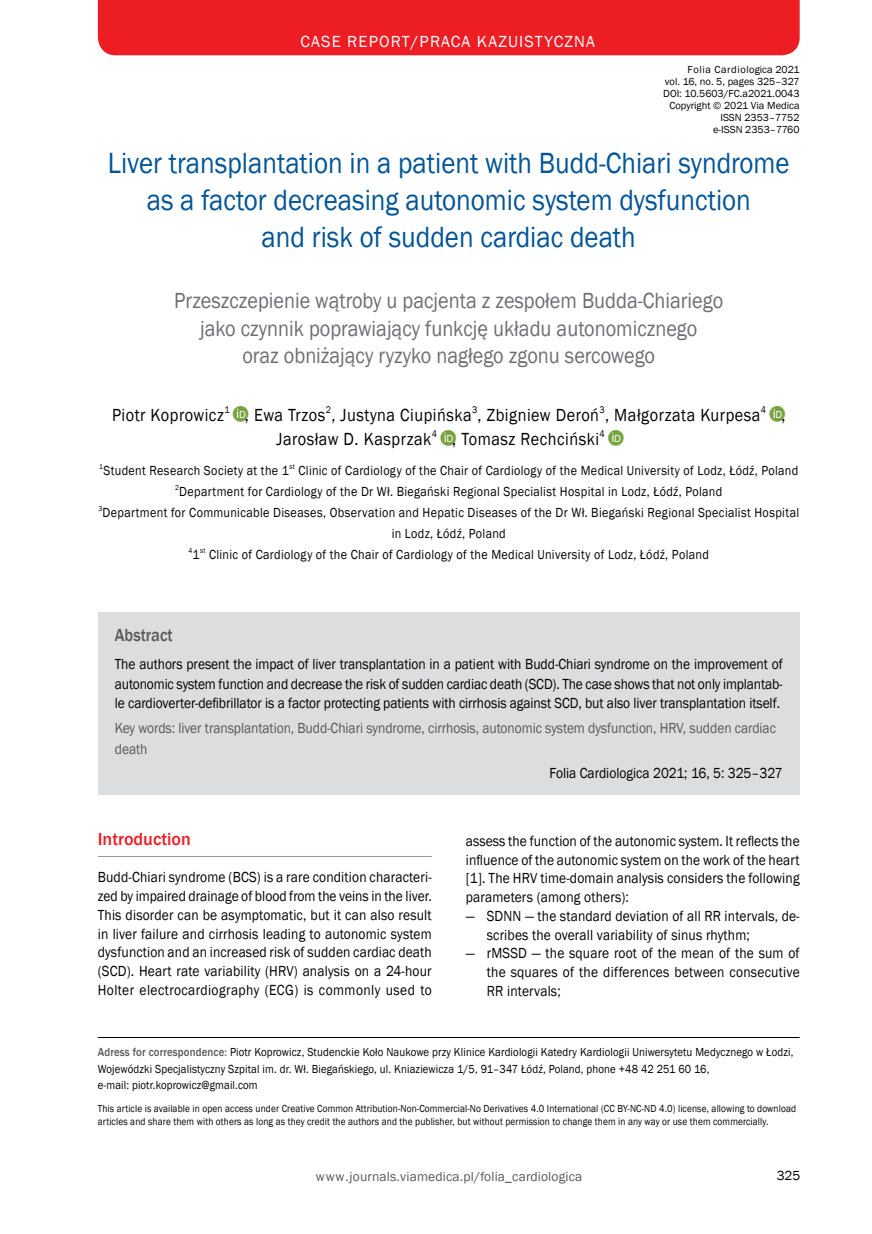
<style>
.page{position:relative;width:872px;height:1234px;background:#fff}
.page>*{position:absolute;margin:0;border:0;box-sizing:border-box;transform-origin:0 0}
.t1{font:36px "Franklin Gothic";color:#79a342}
.t2{font:30px/36.6px "Franklin Gothic";color:#005496;text-align:center;scale:.9 1}
.t3{font:22.5px/27.5px "Franklin Gothic";color:#6d6e71;text-align:center;scale:.9 1}
.t4{font:18px "Franklin Gothic";letter-spacing:.03em;color:#000;scale:.9 1}
.t5{font:500 18px "Franklin Gothic";color:#ed1d24}
.t6{font:500 18px "Franklin Gothic";color:#58595b;scale:.9 1}
.t7{font:16.5px "Franklin Gothic";letter-spacing:.07em;color:#fff}
.t8{font:15px/18.8px "Franklin Gothic";letter-spacing:.01em;color:#000;text-align:justify;scale:.9 1}
.t9{font:15px/20.5px "Franklin Gothic";letter-spacing:-.005em;color:#58595b;scale:.9 1}
.t10{font:13.5px/21px "Franklin Gothic";letter-spacing:.025em;color:#000;text-align:center;scale:.9 1}
.t11{font:13.5px "Franklin Gothic";letter-spacing:.01em;color:#58595b}
.t12{font:13.5px "Franklin Gothic";letter-spacing:.025em;color:#000}
.t13{font:12px/16.5px "Franklin Gothic";letter-spacing:.01em;color:#000;scale:.9 1}
.t14{font:10.5px/13.5px "Franklin Gothic";letter-spacing:.01em;color:#000;scale:.89 1}
.t15{font:10.5px/12px "Franklin Gothic";letter-spacing:.01em;color:#000;text-align:right}
.t16{font:9.9px "Franklin Gothic";color:#000;scale:.9 1}
.s1{font-size:36px;color:#79a342}
.s2{font-size:18px;color:#000}
.s3{font-weight:500;color:#58595b}
</style>
<div class="page">
<div style="left:98px;top:0;width:701px;height:55px;background:#ed1d24"></div>
<hr style="left:98px;top:1036px;width:701px;height:1px;background:#000">
<div style="left:98px;top:611px;width:701px;height:183px;background:#dcddde"></div>
<hr style="left:98px;top:855px;width:334px;height:1px;background:#939598">
<p class="t7" style="left:300px;top:31px;width:296px">CASE REPORT/PRACA KAZUISTYCZNA</p>
<p class="t15" style="left:663px;top:64px;width:138px">Folia Cardiologica 2021<br>vol. 16, no. 5, pages 325–327<br>DOI: 10.5603/FC.a2021.0043<br>Copyright © 2021 Via Medica<br>ISSN 2353–7752<br>e-ISSN 2353–7760</p>
<h2 class="t2" style="left:108px;top:146px;width:759px">Liver transplantation in a patient with Budd-Chiari syndrome as a factor decreasing autonomic system dysfunction<br>and risk of sudden cardiac death</h2>
<h3 class="t3" style="left:174px;top:287px;width:611px">Przeszczepienie wątroby u pacjenta z zespołem Budda-Chiariego jako czynnik poprawiający funkcję układu autonomicznego<br>oraz obniżający ryzyko nagłego zgonu sercowego</h3>
<p class="t4" style="left:112px;top:404px;width:722px">Piotr Koprowicz <span class="s1">●</span><sup>i</sup><sup>D</sup>, Ewa Trzos , Justyna Ciupińska , Zbigniew Deroń , Małgorzata Kurpesa</p>
<p class="t16" style="left:224px;top:403px;width:7px">1</p>
<p class="t16" style="left:326px;top:403px;width:7px">2</p>
<p class="t16" style="left:472px;top:403px;width:7px">3</p>
<p class="t16" style="left:599px;top:403px;width:7px">3</p>
<p class="t16" style="left:761px;top:403px;width:7px">4</p>
<h1 class="t1" style="left:766px;top:390px;width:23px">●<sup>i</sup><sup>D</sup><span class="s2">,</span></h1>
<p class="t4" style="left:276px;top:428px;width:360px">Jarosław D. Kasprzak<sup>4</sup><span class="s1">●</span><sup>i</sup><sup>D</sup>, Tomasz Rechciński</p>
<p class="t16" style="left:599px;top:427px;width:7px">4</p>
<h1 class="t1" style="left:605px;top:414px;width:23px">●<sup>i</sup> <sup>D</sup></h1>
<p class="t10" style="left:98px;top:460px;width:780px"><sup>1</sup>Student Research Society at the 1<sup>st</sup> Clinic of Cardiology of the Chair of Cardiology of the Medical University of Lodz, Łódź, Poland <sup>2</sup>Department for Cardiology of the Dr Wł. Biegański Regional Specialist Hospital in Lodz, Łódź, Poland<br><sup>3</sup>Department for Communicable Diseases, Observation and Hepatic Diseases of the Dr Wł. Biegański Regional Specialist Hospital in Lodz, Łódź, Poland<br><sup>4</sup>1<sup>st</sup> Clinic of Cardiology of the Chair of Cardiology of the Medical University of Lodz, Łódź, Poland</p>
<p class="t6" style="left:115px;top:624px;width:66px">Abstract</p>
<p class="t8" style="left:115px;top:654px;width:743px;line-height:19.5px">The authors present the impact of liver transplantation in a patient with Budd-Chiari syndrome on the improvement of autonomic system function and decrease the risk of sudden cardiac death (SCD). The case shows that not only implantab&shy;le cardioverter-defibrillator is a factor protecting patients with cirrhosis against SCD, but also liver transplantation itself.</p>
<p class="t9" style="left:115px;top:718px;width:736px">Key words: liver transplantation, Budd-Chiari syndrome, cirrhosis, autonomic system dysfunction, HRV, sudden cardiac death</p>
<p class="t8" style="left:549px;top:763px;width:260px">Folia Cardiologica 2021; 16, 5: 325–327</p>
<p class="t5" style="left:98px;top:827px;width:95px">Introduction</p>
<p class="t8" style="left:98px;top:868px;width:372px">Budd-Chiari syndrome (BCS) is a rare condition characteri&shy;zed by impaired drainage of blood from the veins in the liver.<br>This disorder can be asymptomatic, but it can also result in liver failure and cirrhosis leading to autonomic system dysfunction and an increased risk of sudden cardiac death (SCD). Heart rate variability (HRV) analysis on a 24-hour Holter electrocardiography (ECG) is commonly used to</p>
<p class="t8" style="left:466px;top:831px;width:372px">assess the function of the autonomic system. It reflects the influence of the autonomic system on the work of the heart [1]. The HRV time-domain analysis considers the following parameters (among others):</p>
<p class="t8" style="left:487px;top:906px;width:349px;text-indent:-21px">— SDNN — the standard deviation of all RR intervals, de&shy;scribes the overall variability of sinus rhythm;</p>
<p class="t8" style="left:487px;top:944px;width:349px;text-indent:-21px">— rMSSD — the square root of the mean of the sum of the squares of the differences between consecutive RR intervals;</p>
<p class="t13" style="left:98px;top:1044px;width:774px"><span class="s3">Adress for correspondence:</span> Piotr Koprowicz, Studenckie Koło Naukowe przy Klinice Kardiologii Katedry Kardiologii Uniwersytetu Medycznego w Łodzi,<br>Wojewódzki Specjalistyczny Szpital im. dr. Wł. Biegańskiego, ul. Kniaziewicza 1/5, 91–347 Łódź, Poland, phone +48 42 251 60 16,<br>e-mail: piotr.koprowicz@gmail.com</p>
<p class="t14" style="left:98px;top:1101px;width:786px">This article is available in open access under Creative Common Attribution-Non-Commercial-No Derivatives 4.0 International (CC BY-NC-ND 4.0) license, allowing to download articles and share them with others as long as they credit the authors and the publisher, but without permission to change them in any way or use them commercially.</p>
<p class="t11" style="left:316px;top:1167px;width:268px">www.journals.viamedica.pl/folia_cardiologica</p>
<p class="t12" style="left:776px;top:1166px;width:25px">325</p>
</div>
